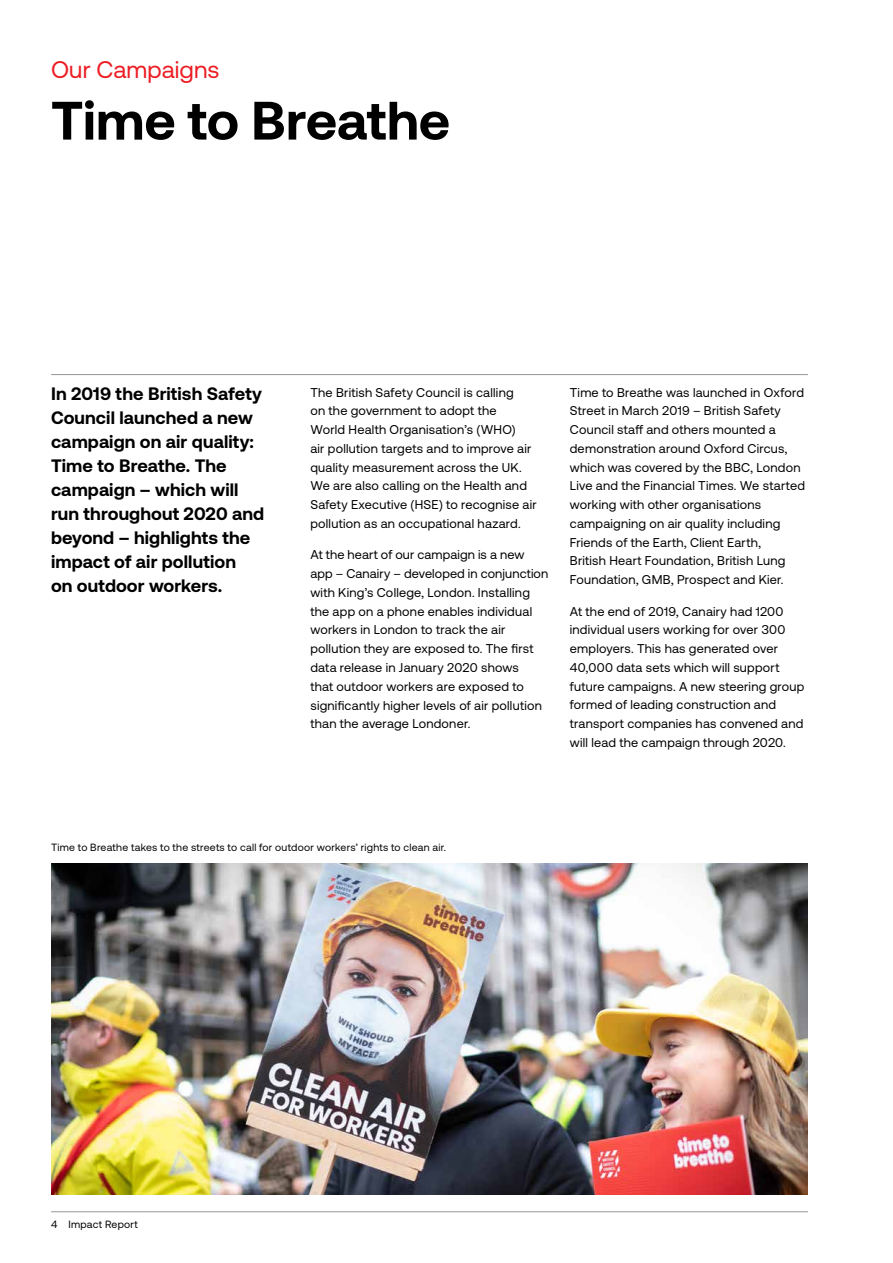
<style>
.page{position:relative;width:893px;height:1263px;background:#fff}
.page>*{position:absolute;margin:0;border:0;box-sizing:border-box;transform-origin:0 0}
.t1{font:700 54px "Aeonik";color:#000}
.t2{font:24px "Aeonik";letter-spacing:.005em;color:#ed1d24}
.t3{font:700 18px/24px "Aeonik";letter-spacing:.005em;color:#000}
.t4{font:12.75px/18.8px "Aeonik";letter-spacing:.02em;color:#000}
.t5{font:10.5px "Aeonik";letter-spacing:.025em;color:#000}
</style>
<div class="page">
<hr style="left:51px;top:374px;width:757px;height:1px;background:#939598">
<img style="left:51px;top:863px;width:757px;height:332px">
<hr style="left:51px;top:1211px;width:757px;height:1px;background:#939598">
<h2 class="t2" style="left:51px;top:56px;width:170px">Our Campaigns</h2>
<h1 class="t1" style="left:51px;top:90px;width:401px">Time to Breathe</h1>
<h3 class="t3" style="left:51px;top:382px;width:215px">In 2019 the British Safety<br>Council launched a new campaign on air quality:<br>Time to Breathe. The campaign – which will run throughout 2020 and beyond – highlights the impact of air pollution<br>on outdoor workers.</h3>
<p class="t4" style="left:310px;top:383px;width:228px">The British Safety Council is calling<br>on the government to adopt the<br>World Health Organisation’s (WHO)<br>air pollution targets and to improve air quality measurement across the UK.<br>We are also calling on the Health and Safety Executive (HSE) to recognise air pollution as an occupational hazard.</p>
<p class="t4" style="left:310px;top:546px;width:239px">At the heart of our campaign is a new app – Canairy – developed in conjunction with King’s College, London. Installing the app on a phone enables individual workers in London to track the air pollution they are exposed to. The first data release in January 2020 shows<br>that outdoor workers are exposed to significantly higher levels of air pollution than the average Londoner.</p>
<p class="t4" style="left:570px;top:383px;width:237px">Time to Breathe was launched in Oxford Street in March 2019 – British Safety Council staff and others mounted a demonstration around Oxford Circus, which was covered by the BBC, London Live and the Financial Times. We started working with other organisations campaigning on air quality including Friends of the Earth, Client Earth,<br>British Heart Foundation, British Lung Foundation, GMB, Prospect and Kier.</p>
<p class="t4" style="left:570px;top:602px;width:236px">At the end of 2019, Canairy had 1200 individual users working for over 300 employers. This has generated over 40,000 data sets which will support future campaigns. A new steering group formed of leading construction and transport companies has convened and will lead the campaign through 2020.</p>
<p class="t5" style="left:51px;top:841px;width:397px">Time to Breathe takes to the streets to call for outdoor workers’ rights to clean air.</p>
<p class="t5" style="left:51px;top:1219px;width:88px">4 Impact Report</p>
</div>
